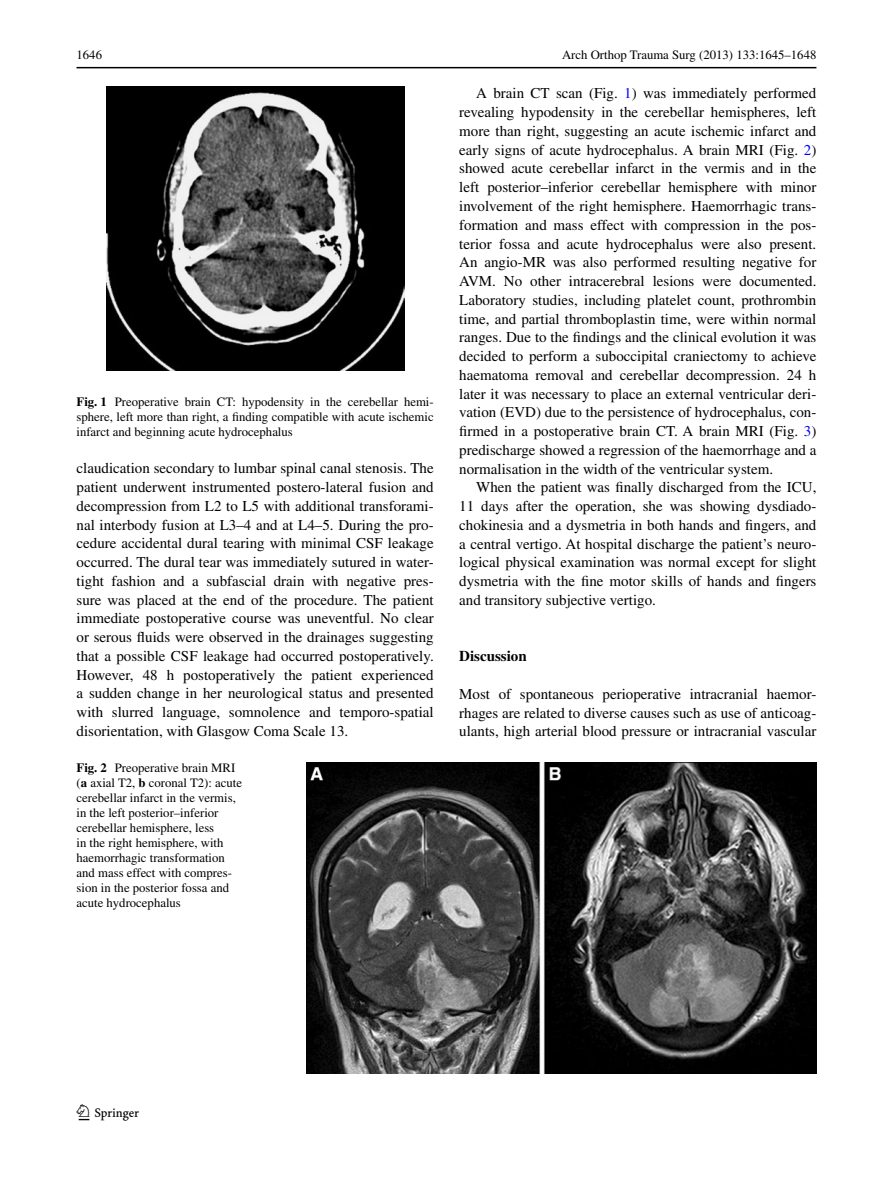
<style>
.page{position:relative;width:893px;height:1187px;background:#fff}
.page>*{position:absolute;margin:0;border:0;box-sizing:border-box;transform-origin:0 0}
.t1{font:22.5px "Springnew";color:#000}
.Para-Indent{font:15px/18.8px "Times";color:#000;text-align:justify}
.Para{font:15px/18.8px "Times";color:#000;text-align:justify}
.Section1{font:700 15px "Times";color:#000}
.fig_p_ragged{font:12.75px/15px "Times";color:#000}
.fig_p{font:12.75px/15px "Times";color:#000;text-align:justify}
.L-RHead{font:12.75px "Times";color:#000}
.s1{font-weight:700}
.s2{color:#00f}
</style>
<div class="page">
<hr style="left:77px;top:67px;width:739px;height:1px;background:#000">
<img style="left:106px;top:87px;width:298px;height:283px">
<img style="left:306px;top:762px;width:510px;height:311px">
<p class="L-RHead" style="left:77px;top:48px;width:27px">1646</p>
<p class="L-RHead" style="left:562px;top:48px;width:256px">Arch Orthop Trauma Surg (2013) 133:1645–1648</p>
<p class="fig_p" style="left:77px;top:394px;width:359px"><span class="s1">Fig. 1</span> Preoperative brain CT: hypodensity in the cerebellar hemi&shy;sphere, left more than right, a finding compatible with acute ischemic infarct and beginning acute hydrocephalus</p>
<p class="Para" style="left:77px;top:459px;width:359px">claudication secondary to lumbar spinal canal stenosis. The patient underwent instrumented postero-lateral fusion and decompression from L2 to L5 with additional transforami&shy;nal interbody fusion at L3–4 and at L4–5. During the pro&shy;cedure accidental dural tearing with minimal CSF leakage occurred. The dural tear was immediately sutured in water&shy;tight fashion and a subfascial drain with negative pres&shy;sure was placed at the end of the procedure. The patient immediate postoperative course was uneventful. No clear or serous fluids were observed in the drainages suggesting that a possible CSF leakage had occurred postoperatively.<br>However, 48 h postoperatively the patient experienced a sudden change in her neurological status and presented with slurred language, somnolence and temporo-spatial disorientation, with Glasgow Coma Scale 13.</p>
<p class="fig_p_ragged" style="left:77px;top:760px;width:167px"><span class="s1">Fig. 2</span> Preoperative brain MRI (<span class="s1">a</span> axial T2, <span class="s1">b</span> coronal T2): acute cerebellar infarct in the vermis, in the left posterior–inferior cerebellar hemisphere, less<br>in the right hemisphere, with haemorrhagic transformation and mass effect with compres&shy;sion in the posterior fossa and acute hydrocephalus</p>
<p class="Para-Indent" style="left:459px;top:84px;width:359px;text-indent:17px">A brain CT scan (Fig. <span class="s2">1</span>) was immediately performed revealing hypodensity in the cerebellar hemispheres, left more than right, suggesting an acute ischemic infarct and early signs of acute hydrocephalus. A brain MRI (Fig. <span class="s2">2</span>) showed acute cerebellar infarct in the vermis and in the left posterior–inferior cerebellar hemisphere with minor involvement of the right hemisphere. Haemorrhagic trans&shy;formation and mass effect with compression in the pos&shy;terior fossa and acute hydrocephalus were also present.<br>An angio-MR was also performed resulting negative for AVM. No other intracerebral lesions were documented.<br>Laboratory studies, including platelet count, prothrombin time, and partial thromboplastin time, were within normal ranges. Due to the findings and the clinical evolution it was decided to perform a suboccipital craniectomy to achieve haematoma removal and cerebellar decompression. 24 h later it was necessary to place an external ventricular deri&shy;vation (EVD) due to the persistence of hydrocephalus, con&shy;firmed in a postoperative brain CT. A brain MRI (Fig. <span class="s2">3</span>) predischarge showed a regression of the haemorrhage and a normalisation in the width of the ventricular system.</p>
<p class="Para-Indent" style="left:459px;top:478px;width:359px;text-indent:17px">When the patient was finally discharged from the ICU, 11 days after the operation, she was showing dysdiado&shy;chokinesia and a dysmetria in both hands and fingers, and a central vertigo. At hospital discharge the patient’s neuro&shy;logical physical examination was normal except for slight dysmetria with the fine motor skills of hands and fingers and transitory subjective vertigo.</p>
<p class="Section1" style="left:459px;top:647px;width:69px">Discussion</p>
<p class="Para" style="left:459px;top:684px;width:359px">Most of spontaneous perioperative intracranial haemor&shy;rhages are related to diverse causes such as use of anticoag&shy;ulants, high arterial blood pressure or intracranial vascular</p>
<h1 class="t1" style="left:79px;top:1104px;width:62px">1 3</h1>
</div>
